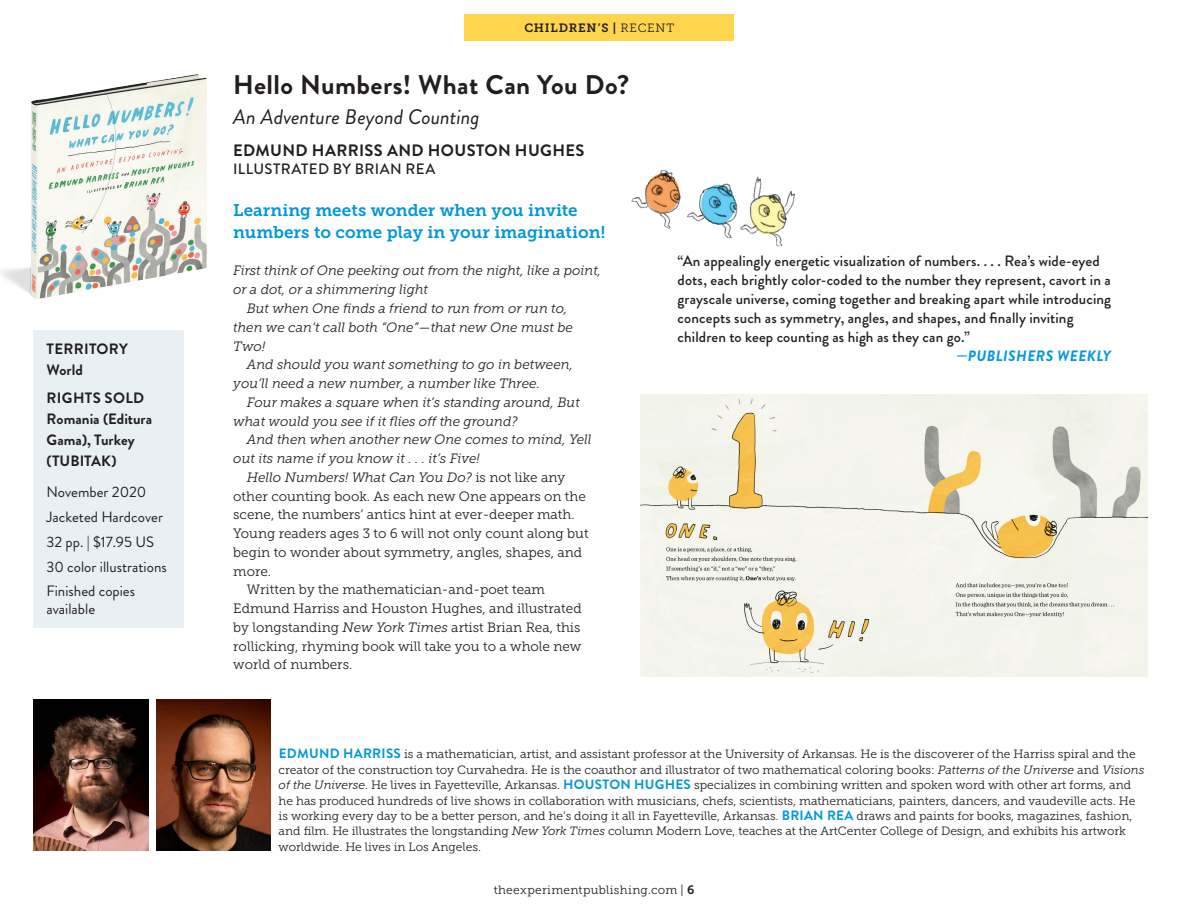
<style>
.page{position:relative;width:1188px;height:918px;background:#fff}
.page>*{position:absolute;margin:0;border:0;box-sizing:border-box;transform-origin:0 0}
.SYN1{font:700 27px "Brandon Grotesque";letter-spacing:.015em;color:#231f20}
.SYN1-2{font:italic 21px "Brandon Grotesque";color:#231f20}
.SYN1-3{font:16.95px/21.9px "Museo Slab 700";letter-spacing:.005em;color:#0098da}
.SYN1-4{font:700 16.5px "Brandon Grotesque";letter-spacing:.025em;color:#231f20}
.SYN1-5{font:500 15px/18.9px "Brandon Grotesque";letter-spacing:.01em;color:#231f20}
.Specs{font:15px/18px "Brandon Grotesque";color:#231f20}
.Rights_info{font:700 15px/21px "Brandon Grotesque";letter-spacing:.005em;color:#231f20}
.Quote_att{font:italic 700 15px "Brandon Grotesque";letter-spacing:.025em;color:#0098da}
.SYN{font:13.5px "Museo Slab 300";color:#231f20}
.SYN-2{font:italic 13.5px "Museo Slab 300";color:#231f20}
.SYN1-6{font:italic 13.5px/19.2px "Museo Slab 300";color:#231f20}
.Bio{font:12px/15.5px "Museo Slab 300";color:#231f20}
.Folio{font:12px "Museo Slab 300";letter-spacing:.025em;color:#231f20}
.Folio-2{font:12px "Museo Slab 700";letter-spacing:.06em;color:#231f20}
.s1{font-family:"Museo Slab 300"}
.s2{font-style:normal}
.s3{font-style:italic}
.s4{font-family:"Brandon Grotesque";font-weight:700;font-size:13.5px;color:#0098da}
.s5{font-family:"Museo Slab 700"}
</style>
<div class="page">
<img style="left:1px;top:74px;width:206px;height:225px">
<div style="left:33px;top:330px;width:151px;height:298px;background:#e9f0f4"></div>
<div style="left:464px;top:14px;width:270px;height:27px;background:#fed54d"></div>
<img style="left:631px;top:170px;width:164px;height:77px">
<img style="left:33px;top:700px;width:115px;height:151px">
<img style="left:156px;top:700px;width:115px;height:151px">
<img style="left:641px;top:394px;width:507px;height:283px">
<p class="Rights_info" style="left:46px;top:339px;width:83px">TERRITORY<br>World</p>
<p class="Rights_info" style="left:46px;top:388px;width:107px">RIGHTS SOLD<br>Romania (Editura<br>Gama), Turkey (TUBITAK)</p>
<p class="Specs" style="left:46px;top:484px;width:101px">November 2020</p>
<p class="Specs" style="left:46px;top:508px;width:118px">Jacketed Hardcover</p>
<p class="Specs" style="left:46px;top:533px;width:109px">32 pp. | $17.95 US</p>
<p class="Specs" style="left:46px;top:558px;width:122px">30 color illustrations</p>
<p class="Specs" style="left:46px;top:583px;width:90px">Finished copies available</p>
<p class="Folio-2" style="left:524px;top:21px;width:152px">CHILDREN’S | <span class="s1">RECENT</span></p>
<p class="SYN1" style="left:233px;top:65px;width:398px">Hello Numbers! What Can You Do?</p>
<p class="SYN1-2" style="left:233px;top:103px;width:248px">An Adventure Beyond Counting</p>
<p class="SYN1-4" style="left:233px;top:139px;width:353px">EDMUND HARRISS AND HOUSTON HUGHES</p>
<p class="SYN1-5" style="left:233px;top:159px;width:204px">ILLUSTRATED BY BRIAN REA</p>
<p class="SYN1-3" style="left:233px;top:199px;width:374px">Learning meets wonder when you invite numbers to come play in your imagination!</p>
<p class="SYN1-6" style="left:233px;top:261px;width:370px">First think of One peeking out from the night, like a point, or a dot, or a shimmering light</p>
<p class="SYN-2" style="left:247px;top:301px;width:322px">But when One finds a friend to run from or run to,</p>
<p class="SYN-2" style="left:233px;top:320px;width:341px">then we can’t call both “One”—that new One must be</p>
<p class="SYN-2" style="left:233px;top:339px;width:34px">Two!</p>
<p class="SYN-2" style="left:247px;top:358px;width:328px">And should you want something to go in between,</p>
<p class="SYN-2" style="left:233px;top:376px;width:308px">you’ll need a new number, a number like Three.</p>
<p class="SYN-2" style="left:247px;top:395px;width:335px">Four makes a square when it’s standing around, But</p>
<p class="SYN-2" style="left:233px;top:414px;width:286px">what would you see if it flies off the ground?</p>
<p class="SYN-2" style="left:247px;top:433px;width:346px">And then when another new One comes to mind, Yell</p>
<p class="SYN-2" style="left:233px;top:451px;width:248px">out its name if you know it . . . it’s Five!</p>
<p class="SYN-2" style="left:247px;top:470px;width:320px">Hello Numbers! What Can You Do? <span class="s2">is not like any</span></p>
<p class="SYN" style="left:233px;top:489px;width:354px">other counting book. As each new One appears on the</p>
<p class="SYN" style="left:233px;top:507px;width:343px">scene, the numbers’ antics hint at ever-deeper math.</p>
<p class="SYN" style="left:233px;top:526px;width:357px">Young readers ages 3 to 6 will not only count along but</p>
<p class="SYN" style="left:233px;top:545px;width:350px">begin to wonder about symmetry, angles, shapes, and</p>
<p class="SYN" style="left:233px;top:564px;width:39px">more.</p>
<p class="SYN" style="left:247px;top:582px;width:300px">Written by the mathematician-and-poet team</p>
<p class="SYN" style="left:233px;top:601px;width:350px">Edmund Harriss and Houston Hughes, and illustrated</p>
<p class="SYN" style="left:233px;top:620px;width:349px">by longstanding <span class="s3">New York Times</span> artist Brian Rea, this</p>
<p class="SYN" style="left:233px;top:639px;width:350px">rollicking, rhyming book will take you to a whole new</p>
<p class="SYN" style="left:233px;top:657px;width:121px">world of numbers.</p>
<p class="SYN1-5" style="left:678px;top:252px;width:435px">“An appealingly energetic visualization of numbers. . . . Rea’s wide-eyed dots, each brightly color-coded to the number they represent, cavort in a grayscale universe, coming together and breaking apart while introducing concepts such as symmetry, angles, and shapes, and finally inviting children to keep counting as high as they can go.”</p>
<p class="Quote_att" style="left:956px;top:345px;width:156px"><span class="s2">—</span>PUBLISHERS WEEKLY</p>
<p class="Bio" style="left:279px;top:746px;width:867px"><span class="s4">EDMUND HARRISS</span> is a mathematician, artist, and assistant professor at the University of Arkansas. He is the discoverer of the Harriss spiral and the creator of the construction toy Curvahedra. He is the coauthor and illustrator of two mathematical coloring books: <span class="s3">Patterns of the Universe</span> and <span class="s3">Visions of the Universe</span>. He lives in Fayetteville, Arkansas. <span class="s4">HOUSTON HUGHES</span> specializes in combining written and spoken word with other art forms, and he has produced hundreds of live shows in collaboration with musicians, chefs, scientists, mathematicians, painters, dancers, and vaudeville acts. He is working every day to be a better person, and he’s doing it all in Fayetteville, Arkansas. <span class="s4">BRIAN REA</span> draws and paints for books, magazines, fashion, and film. He illustrates the longstanding <span class="s3">New York Times</span> column Modern Love, teaches at the ArtCenter College of Design, and exhibits his artwork worldwide. He lives in Los Angeles.</p>
<p class="Folio" style="left:494px;top:883px;width:202px">theexperimentpublishing.com | <span class="s5">6</span></p>
</div>
